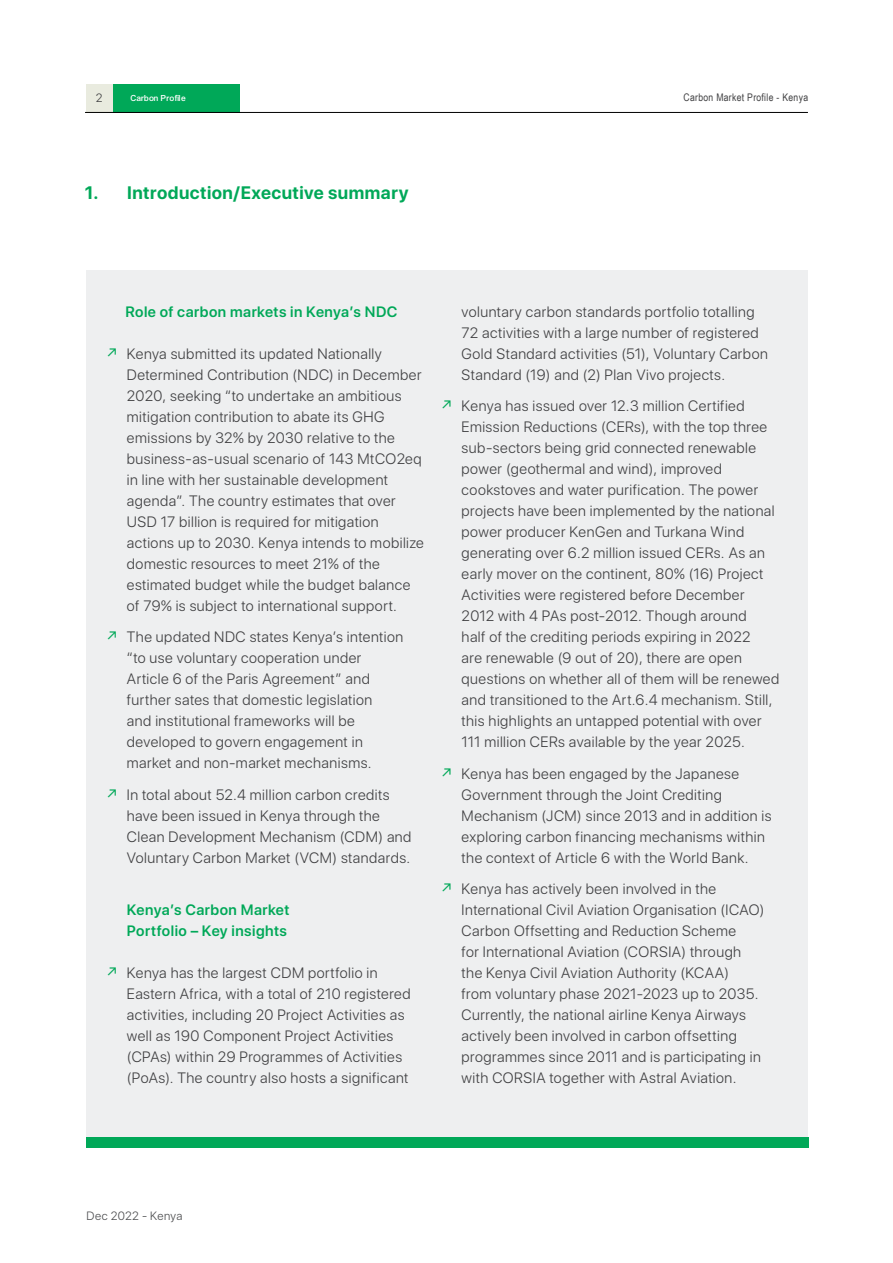
<style>
.page{position:relative;width:893px;height:1263px;background:#fff}
.page>*{position:absolute;margin:0;border:0;box-sizing:border-box;transform-origin:0 0}
.t1{font:700 18px "SF Pro Display";letter-spacing:.025em;color:#00a858}
.t2{font:300 15px/21px "SF Pro Display";letter-spacing:.035em;color:#404042}
.t3{font:600 15px/21px "SF Pro Display";letter-spacing:.03em;color:#00a858}
.t4{font:300 12px "SF Pro Display";letter-spacing:.025em;color:#4c4d4f}
.t5{font:300 12px "SF Pro Display";color:#404042}
.t6{font:10.5px "Arial Narrow";letter-spacing:.03em;color:#404042}
.t7{font:9px "Arial Mdm";color:#fff}
.s1{font-weight:400;color:#00a858}
</style>
<div class="page">
<div style="left:113px;top:84px;width:127px;height:28px;background:#00a858"></div>
<div style="left:86px;top:84px;width:27px;height:28px;background:#e9ebdf"></div>
<hr style="left:85px;top:112px;width:723px;height:1px;background:#000">
<div style="left:86px;top:270px;width:721px;height:878px;background:#eeeff0"></div>
<div style="left:86px;top:1137px;width:722px;height:11px;background:#00a858"></div>
<p class="t5" style="left:96px;top:89px;width:8px">2</p>
<p class="t7" style="left:131px;top:93px;width:57px">Carbon Profile</p>
<p class="t1" style="left:85px;top:183px;width:325px">1. Introduction/Executive summary</p>
<p class="t6" style="left:683px;top:92px;width:126px">Carbon Market Profile - Kenya</p>
<p class="t3" style="left:125px;top:302px;width:274px">Role of carbon markets in Kenya’s NDC</p>
<p class="t2" style="left:127px;top:343px;width:299px;text-indent:-21px"><span class="s1">↗</span> Kenya submitted its updated Nationally Determined Contribution (NDC) in December 2020, seeking “to undertake an ambitious mitigation contribution to abate its GHG emissions by 32% by 2030 relative to the business-as-usual scenario of 143 MtCO2eq in line with her sustainable development agenda”. The country estimates that over USD 17 billion is required for mitigation actions up to 2030. Kenya intends to mobilize domestic resources to meet 21% of the estimated budget while the budget balance of 79% is subject to international support.</p>
<p class="t2" style="left:127px;top:627px;width:278px;text-indent:-21px"><span class="s1">↗</span> The updated NDC states Kenya’s intention “to use voluntary cooperation under Article 6 of the Paris Agreement” and further sates that domestic legislation<br>and institutional frameworks will be developed to govern engagement in market and non-market mechanisms.</p>
<p class="t2" style="left:127px;top:784px;width:286px;text-indent:-21px"><span class="s1">↗</span> In total about 52.4 million carbon credits have been issued in Kenya through the Clean Development Mechanism (CDM) and Voluntary Carbon Market (VCM) standards.</p>
<p class="t3" style="left:127px;top:900px;width:164px">Kenya’s Carbon Market<br>Portfolio – Key insights</p>
<p class="t2" style="left:127px;top:963px;width:285px;text-indent:-21px"><span class="s1">↗</span> Kenya has the largest CDM portfolio in Eastern Africa, with a total of 210 registered activities, including 20 Project Activities as well as 190 Component Project Activities (CPAs) within 29 Programmes of Activities (PoAs). The country also hosts a significant</p>
<p class="t2" style="left:462px;top:301px;width:308px">voluntary carbon standards portfolio totalling 72 activities with a large number of registered Gold Standard activities (51), Voluntary Carbon Standard (19) and (2) Plan Vivo projects.</p>
<p class="t2" style="left:462px;top:396px;width:319px;text-indent:-21px"><span class="s1">↗</span> Kenya has issued over 12.3 million Certified Emission Reductions (CERs), with the top three sub-sectors being grid connected renewable power (geothermal and wind), improved cookstoves and water purification. The power projects have been implemented by the national power producer KenGen and Turkana Wind generating over 6.2 million issued CERs. As an early mover on the continent, 80% (16) Project Activities were registered before December 2012 with 4 PAs post-2012. Though around<br>half of the crediting periods expiring in 2022<br>are renewable (9 out of 20), there are open questions on whether all of them will be renewed and transitioned to the Art.6.4 mechanism. Still, this highlights an untapped potential with over 111 million CERs available by the year 2025.</p>
<p class="t2" style="left:462px;top:763px;width:311px;text-indent:-21px"><span class="s1">↗</span> Kenya has been engaged by the Japanese Government through the Joint Crediting Mechanism (JCM) since 2013 and in addition is exploring carbon financing mechanisms within the context of Article 6 with the World Bank.</p>
<p class="t2" style="left:462px;top:879px;width:304px;text-indent:-21px"><span class="s1">↗</span> Kenya has actively been involved in the International Civil Aviation Organisation (ICAO)<br>Carbon Offsetting and Reduction Scheme<br>for International Aviation (CORSIA) through the Kenya Civil Aviation Authority (KCAA)<br>from voluntary phase 2021-2023 up to 2035.<br>Currently, the national airline Kenya Airways actively been involved in carbon offsetting programmes since 2011 and is participating in with CORSIA together with Astral Aviation.</p>
<p class="t4" style="left:87px;top:1207px;width:97px">Dec 2022 - Kenya</p>
</div>
